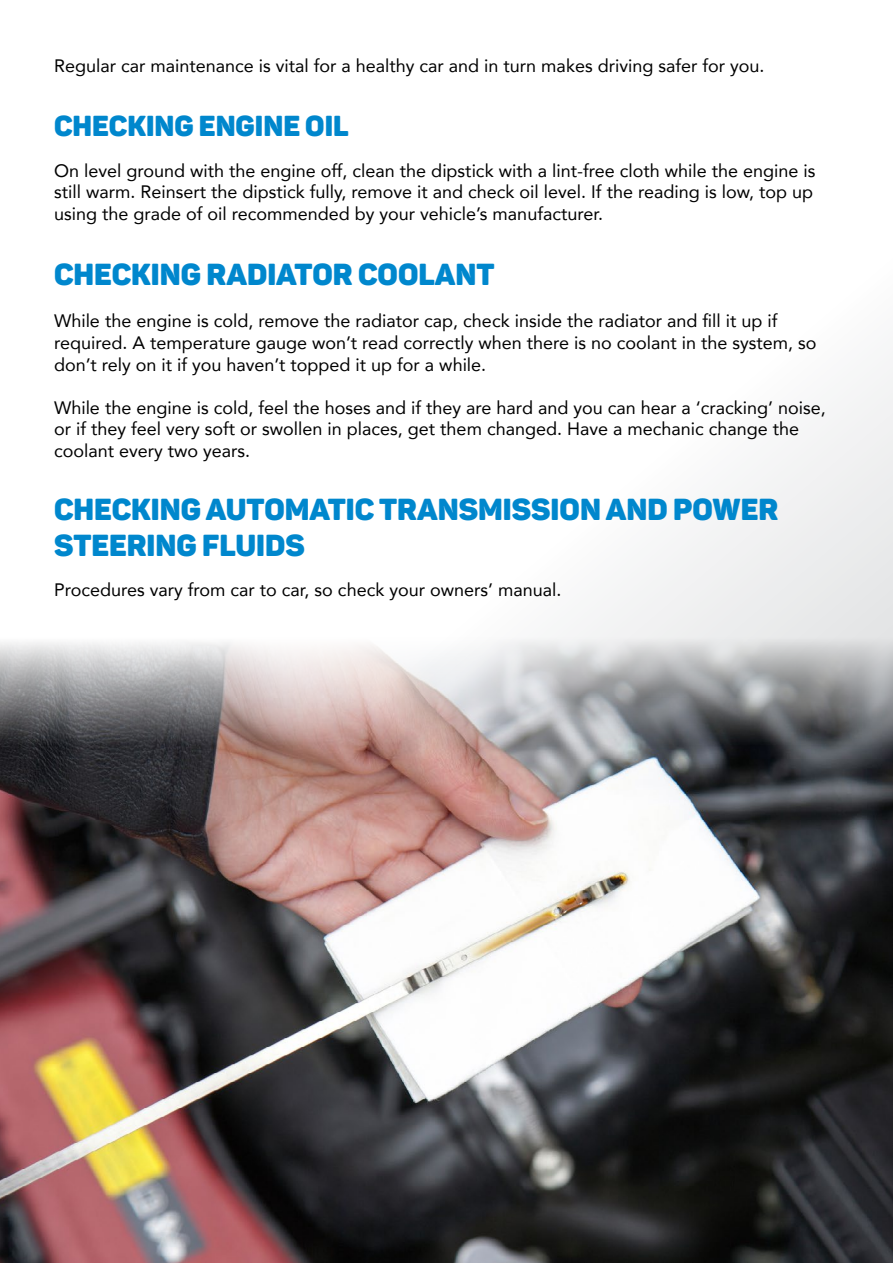
<style>
.page{position:relative;width:893px;height:1263px;background:#fff}
.page>*{position:absolute;margin:0;border:0;box-sizing:border-box;transform-origin:0 0}
.t1{font:30px/36px "Panton Black Caps";color:#0087cd}
.t2{font:28.5px "Panton Black Caps";color:#0087cd}
.t3{font:18px/21.6px "Avenir";color:#000}
</style>
<div class="page">
<div style="left:0;top:0;width:893px;height:1263px;background:linear-gradient(to right,#fff,#fafafa)"></div>
<img style="left:0;top:638px;width:893px;height:625px">
<p class="t3" style="left:54px;top:54px;width:712px">Regular car maintenance is vital for a healthy car and in turn makes driving safer for you.</p>
<h2 class="t2" style="left:54px;top:108px;width:296px">CHECKING ENGINE OIL</h2>
<p class="t3" style="left:54px;top:159px;width:763px">On level ground with the engine off, clean the dipstick with a lint-free cloth while the engine is still warm. Reinsert the dipstick fully, remove it and check oil level. If the reading is low, top up using the grade of oil recommended by your vehicle’s manufacturer.</p>
<h1 class="t1" style="left:54px;top:256px;width:442px">CHECKING RADIATOR COOLANT</h1>
<p class="t3" style="left:54px;top:310px;width:764px">While the engine is cold, remove the radiator cap, check inside the radiator and fill it up if required. A temperature gauge won’t read correctly when there is no coolant in the system, so don’t rely on it if you haven’t topped it up for a while.</p>
<p class="t3" style="left:54px;top:396px;width:773px">While the engine is cold, feel the hoses and if they are hard and you can hear a ‘cracking’ noise, or if they feel very soft or swollen in places, get them changed. Have a mechanic change the coolant every two years.</p>
<h1 class="t1" style="left:54px;top:491px;width:726px">CHECKING AUTOMATIC TRANSMISSION AND POWER<br>STEERING FLUIDS</h1>
<p class="t3" style="left:54px;top:578px;width:509px">Procedures vary from car to car, so check your owners’ manual.</p>
</div>
